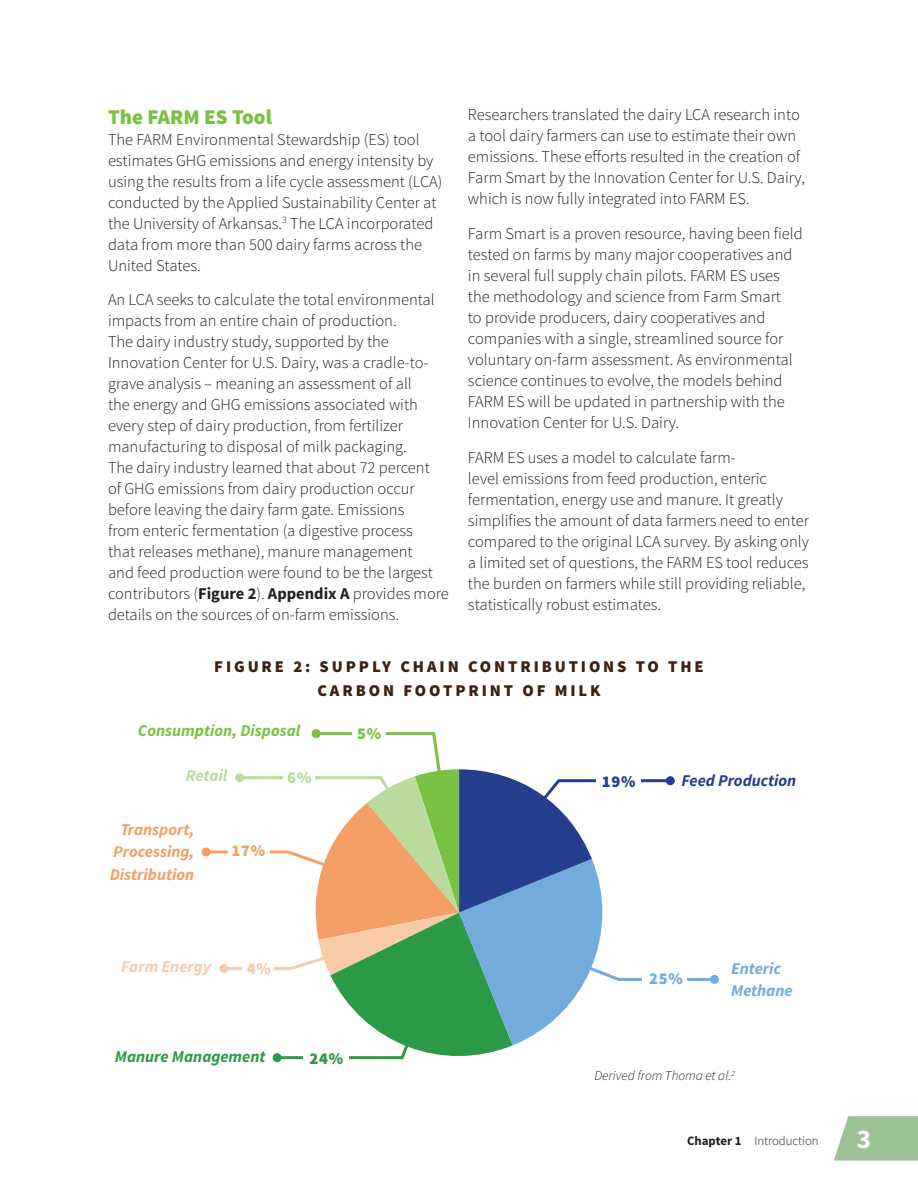
<style>
.page{position:relative;width:918px;height:1188px;background:#fff}
.page>*{position:absolute;margin:0;border:0;box-sizing:border-box;transform-origin:0 0}
.t1{font:700 27px "Source Sans Pro";color:#fff}
.t2{font:900 21px "Source Sans Pro";color:#79c142}
.t3{font:300 16.5px/21px "Source Sans Pro";color:#231f20}
.t4{font:900 16.5px/24px "Source Sans Pro";letter-spacing:.175em;color:#3c2011;text-align:center}
.t5{font:italic 700 16.5px/22.5px "Source Sans Pro";color:#f49f66;text-align:justify}
.t6{font:italic 700 16.5px "Source Sans Pro";color:#79c142}
.t7{font:italic 700 16.5px "Source Sans Pro";color:#2c9a46}
.t8{font:italic 700 16.5px "Source Sans Pro";color:#253f8e}
.t9{font:italic 700 16.5px/22.5px "Source Sans Pro";color:#72abdc}
.t10{font:italic 700 16.5px "Source Sans Pro";color:#f9cba9}
.t11{font:italic 700 16.5px "Source Sans Pro";letter-spacing:-.01em;color:#badb9b}
.t12{font:900 16.5px "Source Sans Pro";color:#f49f66}
.t13{font:900 16.5px "Source Sans Pro";color:#2c9a46}
.t14{font:900 16.5px "Source Sans Pro";color:#72abdc}
.t15{font:900 16.5px "Source Sans Pro";color:#253f8e}
.t16{font:900 16.5px "Source Sans Pro";color:#79c142}
.t17{font:900 16.5px "Source Sans Pro";color:#badb9b}
.t18{font:900 16.5px "Source Sans Pro";color:#f9cba9}
.t19{font:italic 300 13.5px "Source Sans Pro";color:#231f20}
.t20{font:300 12.75px "Source Sans Pro";color:#231f20}
.s1{font-weight:700}
</style>
<div class="page">
<svg style="left:834px;top:1116px;width:84px;height:45px;background:#a5c79e"></svg>
<svg style="left:710px;top:975px;width:9px;height:9px"></svg>
<svg style="left:312px;top:729px;width:9px;height:9px"></svg>
<div style="left:202px;top:848px;width:9px;height:8px;background:#f49f66;border-radius:50%"></div>
<svg style="left:203px;top:731px;width:514px;height:330px"></svg>
<div style="left:352px;top:724px;width:34px;height:22px;background:#fff"></div>
<div style="left:228px;top:842px;width:41px;height:25px;background:#fff"></div>
<div style="left:284px;top:769px;width:31px;height:22px;background:#fff"></div>
<div style="left:243px;top:959px;width:31px;height:23px;background:#fff"></div>
<div style="left:303px;top:1050px;width:46px;height:25px;background:#fff"></div>
<div style="left:643px;top:970px;width:44px;height:22px;background:#fff"></div>
<div style="left:596px;top:772px;width:44px;height:23px;background:#fff"></div>
<p class="t2" style="left:108px;top:103px;width:166px">The FARM ES Tool</p>
<p class="t3" style="left:108px;top:129px;width:336px">The FARM Environmental Stewardship (ES) tool estimates GHG emissions and energy intensity by using the results from a life cycle assessment (LCA) conducted by the Applied Sustainability Center at the University of Arkansas.<sup>3</sup> The LCA incorporated data from more than 500 dairy farms across the United States.</p>
<p class="t3" style="left:108px;top:289px;width:342px">An LCA seeks to calculate the total environmental impacts from an entire chain of production.<br>The dairy industry study, supported by the Innovation Center for U.S. Dairy, was a cradle-to&shy;grave analysis – meaning an assessment of all<br>the energy and GHG emissions associated with every step of dairy production, from fertilizer manufacturing to disposal of milk packaging.<br>The dairy industry learned that about 72 percent<br>of GHG emissions from dairy production occur before leaving the dairy farm gate. Emissions<br>from enteric fermentation (a digestive process<br>that releases methane), manure management<br>and feed production were found to be the largest contributors (<span class="s1">Figure 2</span>). <span class="s1">Appendix A</span> provides more details on the sources of on-farm emissions.</p>
<p class="t3" style="left:468px;top:105px;width:338px">Researchers translated the dairy LCA research into a tool dairy farmers can use to estimate their own emissions. These efforts resulted in the creation of Farm Smart by the Innovation Center for U.S. Dairy, which is now fully integrated into FARM ES.</p>
<p class="t3" style="left:468px;top:223px;width:336px">Farm Smart is a proven resource, having been field tested on farms by many major cooperatives and in several full supply chain pilots. FARM ES uses the methodology and science from Farm Smart<br>to provide producers, dairy cooperatives and companies with a single, streamlined source for voluntary on-farm assessment. As environmental science continues to evolve, the models behind FARM ES will be updated in partnership with the Innovation Center for U.S. Dairy.</p>
<p class="t3" style="left:468px;top:447px;width:343px">FARM ES uses a model to calculate farm-<br>level emissions from feed production, enteric fermentation, energy use and manure. It greatly simplifies the amount of data farmers need to enter compared to the original LCA survey. By asking only a limited set of questions, the FARM ES tool reduces the burden on farmers while still providing reliable, statistically robust estimates.</p>
<p class="t4" style="left:214px;top:655px;width:491px">FIGURE 2: SUPPLY CHAIN CONTRIBUTIONS TO THE<br>CARBON FOOTPRINT OF MILK</p>
<p class="t6" style="left:138px;top:720px;width:164px">Consumption, Disposal</p>
<p class="t16" style="left:357px;top:723px;width:26px">5%</p>
<p class="t11" style="left:186px;top:765px;width:43px">Retail</p>
<p class="t5" style="left:110px;top:818px;width:86px;text-indent:11px">Transport, Processing, Distribution</p>
<p class="t12" style="left:231px;top:840px;width:35px">17%</p>
<p class="t17" style="left:287px;top:767px;width:26px">6%</p>
<p class="t10" style="left:121px;top:956px;width:91px">Farm Energy</p>
<p class="t18" style="left:247px;top:958px;width:26px">4%</p>
<p class="t7" style="left:115px;top:1046px;width:152px">Manure Management</p>
<p class="t13" style="left:309px;top:1048px;width:35px">24%</p>
<p class="t15" style="left:602px;top:770px;width:35px">19%</p>
<p class="t8" style="left:681px;top:770px;width:117px">Feed Production</p>
<p class="t14" style="left:649px;top:968px;width:35px">25%</p>
<p class="t9" style="left:731px;top:957px;width:63px">Enteric<br>Methane</p>
<p class="t19" style="left:594px;top:1067px;width:142px">Derived from Thoma et al.<sup>2</sup></p>
<p class="t20" style="left:687px;top:1133px;width:133px"><span class="s1">Chapter 1</span> Introduction</p>
<h1 class="t1" style="left:857px;top:1121px;width:16px">3</h1>
</div>
